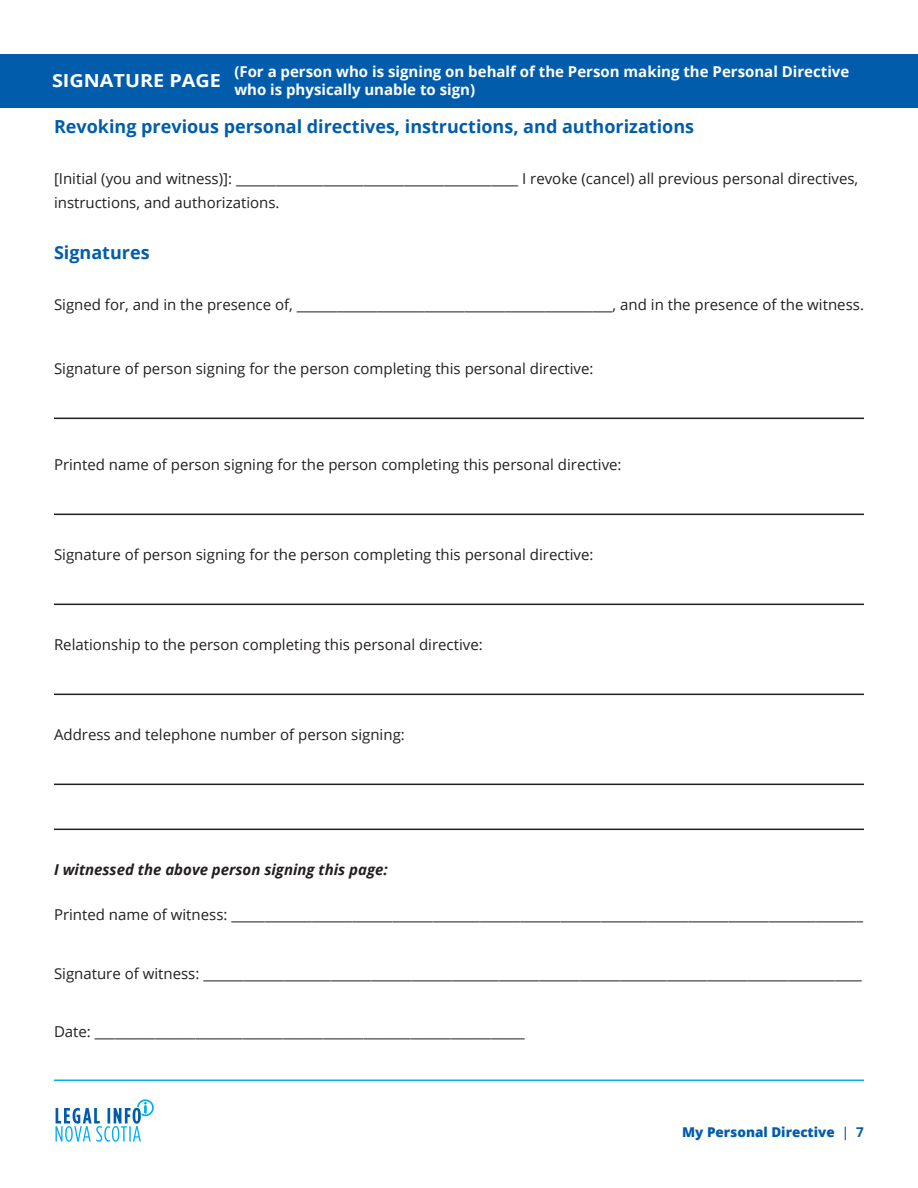
<style>
.page{position:relative;width:918px;height:1188px;background:#fff}
.page>*{position:absolute;margin:0;border:0;box-sizing:border-box;transform-origin:0 0}
.Header_2{font:700 18px "Open Sans";color:#015dab}
.Header_1__white{font:700 18px "Open Sans";color:#fff;scale:1.1 1}
.t1{font:15px/24px "Open Sans";color:#231f20}
.Header_1__white-2{font:700 15px/18px "Open Sans";color:#fff}
.t2{font:italic 700 15px "Open Sans";color:#231f20}
.t3{font:800 13.5px "Open Sans";color:#015dab}
.s1{font-weight:600}
.s2{font-weight:700}
</style>
<div class="page">
<svg style="left:56px;top:1099px;width:98px;height:43px"></svg>
<hr style="left:54px;top:1080px;width:810px;height:1px;background:#00aeef">
<hr style="left:54px;top:418px;width:810px;height:1px;background:#231f20">
<hr style="left:54px;top:514px;width:810px;height:1px;background:#231f20">
<hr style="left:54px;top:604px;width:810px;height:1px;background:#231f20">
<hr style="left:54px;top:694px;width:810px;height:1px;background:#231f20">
<hr style="left:54px;top:784px;width:810px;height:1px;background:#231f20">
<hr style="left:54px;top:829px;width:810px;height:1px;background:#231f20">
<div style="left:0;top:54px;width:918px;height:54px;background:#015dab"></div>
<p class="Header_1__white" style="left:52px;top:68px;width:155px">SIGNATURE PAGE</p>
<p class="Header_1__white-2" style="left:234px;top:63px;width:617px">(For a person who is signing on behalf of the Person making the Personal Directive who is physically unable to sign)</p>
<p class="Header_2" style="left:54px;top:113px;width:642px">Revoking previous personal directives, instructions, and authorizations</p>
<p class="t1" style="left:54px;top:166px;width:806px">[Initial (you and witness)]: __________________________________________ I revoke (cancel) all previous personal directives, instructions, and authorizations.</p>
<p class="Header_2" style="left:54px;top:239px;width:97px">Signatures</p>
<p class="t1" style="left:54px;top:292px;width:812px">Signed for, and in the presence of, _______________________________________________, and in the presence of the witness.</p>
<p class="t1" style="left:54px;top:356px;width:541px">Signature of person signing for the person completing this personal directive:</p>
<p class="t1" style="left:54px;top:452px;width:569px">Printed name of person signing for the person completing this personal directive:</p>
<p class="t1" style="left:54px;top:542px;width:541px">Signature of person signing for the person completing this personal directive:</p>
<p class="t1" style="left:54px;top:632px;width:430px">Relationship to the person completing this personal directive:</p>
<p class="t1" style="left:54px;top:722px;width:352px">Address and telephone number of person signing:</p>
<p class="t2" style="left:54px;top:859px;width:335px">I witnessed the above person signing this page:</p>
<p class="t1" style="left:54px;top:902px;width:811px">Printed name of witness: ______________________________________________________________________________________________</p>
<p class="t1" style="left:54px;top:961px;width:809px">Signature of witness: __________________________________________________________________________________________________</p>
<p class="t1" style="left:54px;top:1019px;width:472px">Date: ________________________________________________________________</p>
<p class="t3" style="left:682px;top:1122px;width:183px">My Personal Directive <span class="s1">|</span> <span class="s2">7</span></p>
</div>
